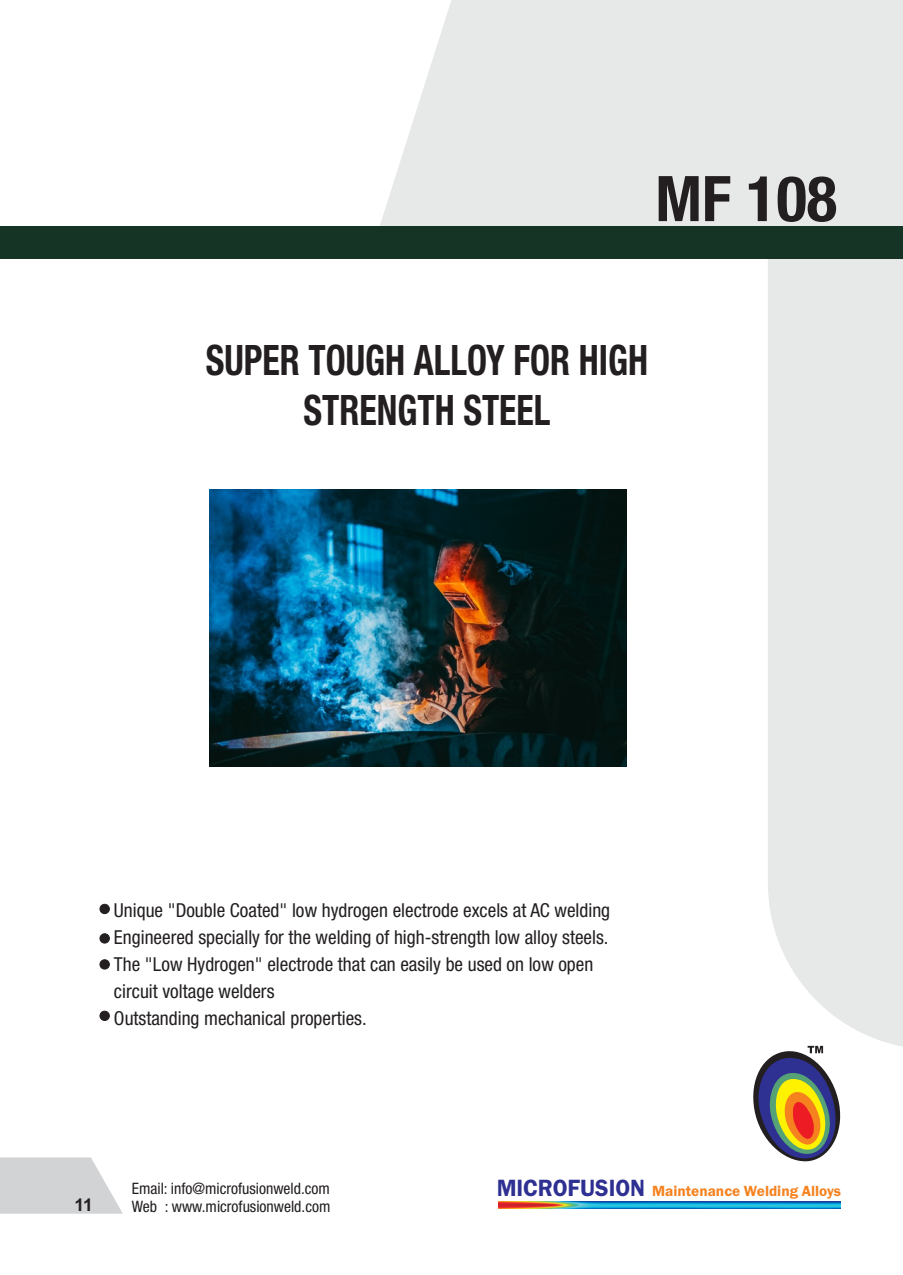
<style>
.page{position:relative;width:903px;height:1275px;background:#fff}
.page>*{position:absolute;margin:0;border:0;box-sizing:border-box;transform-origin:0 0}
.t1{font:700 condensed 63px "Helvetica Neue LT Std";color:#231f20}
.t2{font:700 condensed 42px/49.7px "Helvetica Neue LT Std";color:#231f20;text-align:center;scale:.86 1}
.t3{font:condensed 19.25px/26.9px "Helvetica Neue LT Std";color:#231f20}
.t4{font:700 17.5px "Arial";color:#231f20}
.t5{font:condensed 15.75px "Helvetica Neue LT Std";color:#231f20}
.t6{font:600 15.22px "Franklin Gothic";color:#f5821f}
.s1{font-size:24.32px;color:#2e3092}
</style>
<div class="page">
<svg style="left:380px;top:0;width:388px;height:226px;background:#e9eaea"></svg>
<div style="left:768px;top:0;width:135px;height:1047px;background:#e7e8e8"></div>
<img style="left:498px;top:1201px;width:342px;height:8px">
<svg style="left:753px;top:1046px;width:91px;height:116px"></svg>
<svg style="left:0;top:1157px;width:123px;height:57px;background:#d7d9da"></svg>
<div style="left:0;top:226px;width:903px;height:32px;background:#163425"></div>
<div style="left:100px;top:904px;width:10px;height:10px;background:#231f20;border:1px solid #231f20;border-radius:50%"></div>
<div style="left:100px;top:933px;width:10px;height:10px;background:#231f20;border:1px solid #231f20;border-radius:50%"></div>
<div style="left:100px;top:959px;width:10px;height:10px;background:#231f20;border:1px solid #231f20;border-radius:50%"></div>
<div style="left:100px;top:1011px;width:10px;height:10px;background:#231f20;border:1px solid #231f20;border-radius:50%"></div>
<img style="left:210px;top:489px;width:416px;height:278px">
<h1 class="t1" style="left:655px;top:176px;width:183px">MF 108</h1>
<h2 class="t2" style="left:206px;top:341px;width:516px">SUPER TOUGH ALLOY FOR HIGH<br>STRENGTH STEEL</h2>
<p class="t3" style="left:114px;top:899px;width:498px">Unique "Double Coated" low hydrogen electrode excels at AC welding Engineered specially for the welding of high-strength low alloy steels.<br>The "Low Hydrogen" electrode that can easily be used on low open circuit voltage welders<br>Outstanding mechanical properties.</p>
<p class="t5" style="left:132px;top:1183px;width:200px">Email: info@microfusionweld.com</p>
<p class="t4" style="left:74px;top:1198px;width:20px">11</p>
<p class="t5" style="left:132px;top:1201px;width:200px">Web : www.microfusionweld.com</p>
<p class="t6" style="left:497px;top:1185px;width:346px"><span class="s1">MICROFUSION</span> Maintenance Welding Alloys</p>
</div>
